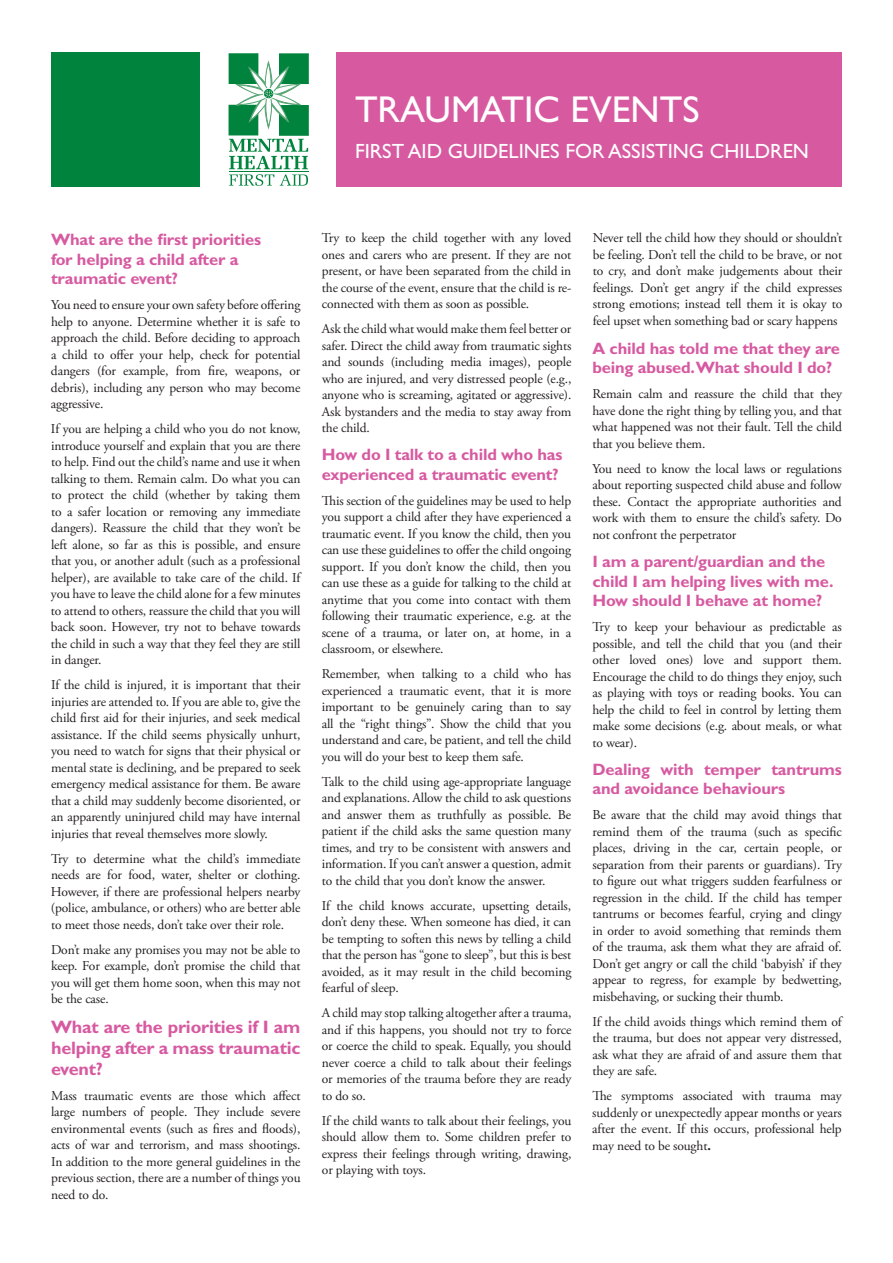
<style>
.page{position:relative;width:893px;height:1263px;background:#fff}
.page>*{position:absolute;margin:0;border:0;box-sizing:border-box;transform-origin:0 0}
.t1{font:37.5px "Gill Sans";color:#fff}
.t2{font:20.55px "Gill Sans";color:#fff}
.t3{font:700 18px/21px "Gill Sans";letter-spacing:-.01em;color:#d75aa1;text-align:justify}
.t4{font:700 16.5px/19.5px "Gill Sans";letter-spacing:-.01em;color:#d75aa1}
.t5{font:13.5px/16.5px "Adobe Garamond Pro";letter-spacing:-.01em;color:#231f20;text-align:justify}
.s1{font-weight:700}
</style>
<div class="page">
<div style="left:51px;top:52px;width:148px;height:134px;background:#00843d"></div>
<div style="left:280px;top:54px;width:28px;height:30px;background:#00843d"></div>
<div style="left:279px;top:54px;width:30px;height:30px;border:1px solid #00843d"></div>
<div style="left:229px;top:54px;width:29px;height:29px;background:#00843d"></div>
<div style="left:229px;top:53px;width:29px;height:31px;border:1px solid #00843d"></div>
<div style="left:229px;top:105px;width:29px;height:30px;background:#00843d"></div>
<div style="left:280px;top:106px;width:28px;height:29px;background:#00843d"></div>
<div style="left:279px;top:105px;width:30px;height:31px;border:1px solid #00843d"></div>
<svg style="left:229px;top:139px;width:79px;height:47px"></svg>
<hr style="left:229px;top:171px;width:79px;height:1px;background:#00843d">
<svg style="left:236px;top:62px;width:64px;height:66px"></svg>
<div style="left:337px;top:52px;width:505px;height:134px;background:#d75aa1"></div>
<h1 class="t1" style="left:355px;top:88px;width:346px">TRAUMATIC EVENTS</h1>
<h2 class="t2" style="left:355px;top:139px;width:456px">FIRST AID GUIDELINES FOR ASSISTING CHILDREN</h2>
<p class="t4" style="left:51px;top:230px;width:211px">What are the first priorities for helping a child after a traumatic event?</p>
<p class="t5" style="left:51px;top:297px;width:251px">You need to ensure your own safety before offering help to anyone. Determine whether it is safe to approach the child. Before deciding to approach a child to offer your help, check for potential dangers (for example, from fire, weapons, or debris), including any person who may become aggressive.</p>
<p class="t5" style="left:51px;top:421px;width:251px">If you are helping a child who you do not know, introduce yourself and explain that you are there to help. Find out the child’s name and use it when talking to them. Remain calm. Do what you can to protect the child (whether by taking them to a safer location or removing any immediate dangers). Reassure the child that they won’t be left alone, so far as this is possible, and ensure that you, or another adult (such as a professional helper), are available to take care of the child. If you have to leave the child alone for a few minutes to attend to others, reassure the child that you will back soon. However, try not to behave towards the child in such a way that they feel they are still in danger.</p>
<p class="t5" style="left:51px;top:677px;width:251px">If the child is injured, it is important that their injuries are attended to. If you are able to, give the child first aid for their injuries, and seek medical assistance. If the child seems physically unhurt, you need to watch for signs that their physical or mental state is declining, and be prepared to seek emergency medical assistance for them. Be aware that a child may suddenly become disoriented, or an apparently uninjured child may have internal injuries that reveal themselves more slowly.</p>
<p class="t5" style="left:51px;top:851px;width:251px">Try to determine what the child’s immediate needs are for food, water, shelter or clothing.<br>However, if there are professional helpers nearby (police, ambulance, or others) who are better able to meet those needs, don’t take over their role.</p>
<p class="t5" style="left:51px;top:942px;width:251px">Don’t make any promises you may not be able to keep. For example, don’t promise the child that you will get them home soon, when this may not be the case.</p>
<h3 class="t3" style="left:51px;top:1016px;width:251px">What are the priorities if I am helping after a mass traumatic event?</h3>
<p class="t5" style="left:51px;top:1088px;width:251px">Mass traumatic events are those which affect large numbers of people. They include severe environmental events (such as fires and floods), acts of war and terrorism, and mass shootings.<br>In addition to the more general guidelines in the previous section, there are a number of things you need to do.</p>
<p class="t5" style="left:322px;top:230px;width:251px">Try to keep the child together with any loved ones and carers who are present. If they are not present, or have been separated from the child in the course of the event, ensure that the child is re&shy;connected with them as soon as possible.</p>
<p class="t5" style="left:322px;top:321px;width:251px">Ask the child what would make them feel better or safer. Direct the child away from traumatic sights and sounds (including media images), people who are injured, and very distressed people (e.g., anyone who is screaming, agitated or aggressive).<br>Ask bystanders and the media to stay away from the child.</p>
<p class="t4" style="left:322px;top:445px;width:242px">How do I talk to a child who has experienced a traumatic event?</p>
<p class="t5" style="left:322px;top:493px;width:251px">This section of the guidelines may be used to help you support a child after they have experienced a traumatic event. If you know the child, then you can use these guidelines to offer the child ongoing support. If you don’t know the child, then you can use these as a guide for talking to the child at anytime that you come into contact with them following their traumatic experience, e.g. at the scene of a trauma, or later on, at home, in a classroom, or elsewhere.</p>
<p class="t5" style="left:322px;top:666px;width:251px">Remember, when talking to a child who has experienced a traumatic event, that it is more important to be genuinely caring than to say all the “right things”. Show the child that you understand and care, be patient, and tell the child you will do your best to keep them safe.</p>
<p class="t5" style="left:322px;top:774px;width:251px">Talk to the child using age-appropriate language and explanations. Allow the child to ask questions and answer them as truthfully as possible. Be patient if the child asks the same question many times, and try to be consistent with answers and information. If you can’t answer a question, admit to the child that you don’t know the answer.</p>
<p class="t5" style="left:322px;top:898px;width:251px">If the child knows accurate, upsetting details, don’t deny these. When someone has died, it can be tempting to soften this news by telling a child that the person has “gone to sleep”, but this is best avoided, as it may result in the child becoming fearful of sleep.</p>
<p class="t5" style="left:322px;top:1005px;width:251px">A child may stop talking altogether after a trauma, and if this happens, you should not try to force or coerce the child to speak. Equally, you should never coerce a child to talk about their feelings or memories of the trauma before they are ready to do so.</p>
<p class="t5" style="left:322px;top:1113px;width:251px">If the child wants to talk about their feelings, you should allow them to. Some children prefer to express their feelings through writing, drawing, or playing with toys.</p>
<p class="t5" style="left:593px;top:230px;width:251px">Never tell the child how they should or shouldn’t be feeling. Don’t tell the child to be brave, or not to cry, and don’t make judgements about their feelings. Don’t get angry if the child expresses strong emotions; instead tell them it is okay to feel upset when something bad or scary happens</p>
<p class="t4" style="left:592px;top:338px;width:249px">A child has told me that they are being abused.What should I do?</p>
<p class="t5" style="left:592px;top:386px;width:251px">Remain calm and reassure the child that they have done the right thing by telling you, and that what happened was not their fault. Tell the child that you believe them.</p>
<p class="t5" style="left:592px;top:460px;width:251px">You need to know the local laws or regulations about reporting suspected child abuse and follow these. Contact the appropriate authorities and work with them to ensure the child’s safety. Do not confront the perpetrator</p>
<p class="t4" style="left:592px;top:552px;width:243px">I am a parent/guardian and the child I am helping lives with me.<br>How should I behave at home?</p>
<p class="t5" style="left:592px;top:619px;width:251px">Try to keep your behaviour as predictable as possible, and tell the child that you (and their other loved ones) love and support them.<br>Encourage the child to do things they enjoy, such as playing with toys or reading books. You can help the child to feel in control by letting them make some decisions (e.g. about meals, or what to wear).</p>
<p class="t4" style="left:592px;top:759px;width:251px">Dealing with temper tantrums and avoidance behaviours</p>
<p class="t5" style="left:592px;top:807px;width:251px">Be aware that the child may avoid things that remind them of the trauma (such as specific places, driving in the car, certain people, or separation from their parents or guardians). Try to figure out what triggers sudden fearfulness or regression in the child. If the child has temper tantrums or becomes fearful, crying and clingy in order to avoid something that reminds them of the trauma, ask them what they are afraid of.<br>Don’t get angry or call the child ‘babyish’ if they appear to regress, for example by bedwetting, misbehaving, or sucking their thumb.</p>
<p class="t5" style="left:592px;top:1014px;width:251px">If the child avoids things which remind them of the trauma, but does not appear very distressed, ask what they are afraid of and assure them that they are safe.</p>
<p class="t5" style="left:592px;top:1088px;width:251px">The symptoms associated with trauma may suddenly or unexpectedly appear months or years after the event. If this occurs, professional help may need to be sought<span class="s1">.</span></p>
</div>
